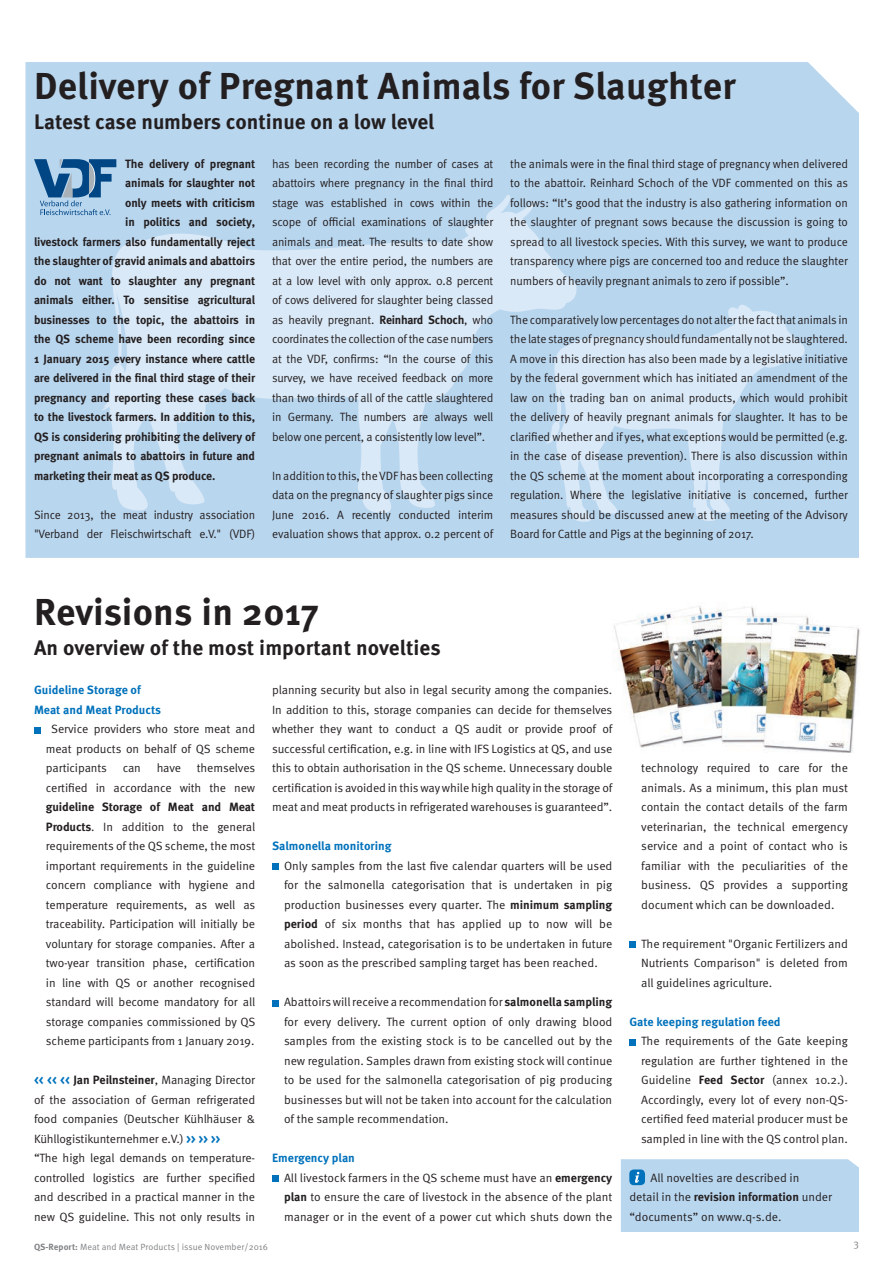
<style>
.page{position:relative;width:893px;height:1263px;background:#fff}
.page>*{position:absolute;margin:0;border:0;box-sizing:border-box;transform-origin:0 0}
.t1{font:700 37.5px "Meta OT";letter-spacing:.005em;color:#231f20}
.t2{font:700 21px "Meta OT";color:#231f20}
.t3{font:12px/19.5px "Meta OT Norm";letter-spacing:-.01em;color:#231f20;text-align:justify}
.t4{font:700 12px "Meta OT";letter-spacing:-.01em;color:#231f20}
.t5{font:700 12px/19.5px "Meta OT";color:#0072bc}
.t6{font:10.5px "Meta OT Norm";color:#808285}
.t7{font:9px "Meta OT Norm";letter-spacing:.005em;color:#808285}
.s1{font-family:"Meta OT";font-weight:700}
.s2{font-family:"Meta OT";font-weight:700;color:#0072bc}
.s3{font-family:"Meta OT Norm";font-weight:400}
</style>
<div class="page">
<div style="left:26px;top:62px;width:833px;height:496px;background:#b9d6ef"></div>
<svg style="left:545px;top:305px;width:261px;height:217px;background:#c7def2"></svg>
<svg style="left:101px;top:195px;width:476px;height:318px;background:#c9dff3"></svg>
<div style="left:621px;top:1159px;width:238px;height:73px;background:#b9d6ef"></div>
<img style="left:614px;top:606px;width:246px;height:147px">
<svg style="left:34px;top:727px;width:6px;height:6px"></svg>
<div style="left:272px;top:863px;width:7px;height:7px;background:#0072bc"></div>
<div style="left:272px;top:1000px;width:7px;height:6px;background:#0072bc"></div>
<div style="left:272px;top:1175px;width:7px;height:7px;background:#0072bc"></div>
<svg style="left:34px;top:159px;width:82px;height:56px;background:#6e9ac1"></svg>
<div style="left:629px;top:941px;width:7px;height:7px;background:#0072bc"></div>
<div style="left:629px;top:1039px;width:7px;height:6px;background:#0072bc"></div>
<h1 class="t1" style="left:34px;top:64px;width:703px">Delivery of Pregnant Animals for Slaughter</h1>
<h2 class="t2" style="left:34px;top:109px;width:402px">Latest case numbers continue on a low level</h2>
<p class="t4" style="left:125px;top:157px;width:131px">The delivery of pregnant</p>
<p class="t4" style="left:125px;top:176px;width:131px">animals for slaughter not</p>
<p class="t4" style="left:125px;top:196px;width:131px">only meets with criticism</p>
<p class="t4" style="left:125px;top:215px;width:131px">in politics and society,</p>
<p class="t4" style="left:34px;top:235px;width:223px">livestock farmers also fundamentally reject</p>
<p class="t4" style="left:34px;top:254px;width:223px">the slaughter of gravid animals and abattoirs</p>
<p class="t4" style="left:34px;top:274px;width:223px">do not want to slaughter any pregnant</p>
<p class="t4" style="left:34px;top:293px;width:223px">animals either. To sensitise agricultural</p>
<p class="t4" style="left:34px;top:313px;width:223px">businesses to the topic, the abattoirs in</p>
<p class="t4" style="left:34px;top:332px;width:223px">the QS scheme have been recording since</p>
<p class="t4" style="left:34px;top:352px;width:223px">1 January 2015 every instance where cattle</p>
<p class="t4" style="left:34px;top:371px;width:223px">are delivered in the final third stage of their</p>
<p class="t4" style="left:34px;top:391px;width:223px">pregnancy and reporting these cases back</p>
<p class="t4" style="left:34px;top:410px;width:223px">to the livestock farmers. In addition to this,</p>
<p class="t4" style="left:34px;top:430px;width:223px">QS is considering prohibiting the delivery of</p>
<p class="t4" style="left:34px;top:449px;width:223px">pregnant animals to abattoirs in future and</p>
<p class="t4" style="left:34px;top:469px;width:183px">marketing their meat as QS produce.</p>
<p class="t3" style="left:34px;top:505px;width:223px">Since 2013, the meat industry association "Verband der Fleischwirtschaft e.V." (VDF)</p>
<p class="t3" style="left:272px;top:154px;width:223px">has been recording the number of cases at abattoirs where pregnancy in the final third stage was established in cows within the scope of official examinations of slaughter animals and meat. The results to date show that over the entire period, the numbers are at a low level with only approx. 0.8 percent of cows delivered for slaughter being classed as heavily pregnant. <span class="s1">Reinhard Schoch</span>, who coordinates the collection of the case numbers at the VDF, confirms: “In the course of this survey, we have received feedback on more than two thirds of all of the cattle slaughtered in Germany. The numbers are always well below one percent, a consistently low level”.</p>
<p class="t3" style="left:272px;top:466px;width:223px">In addition to this, the VDF has been collecting data on the pregnancy of slaughter pigs since June 2016. A recently conducted interim evaluation shows that approx. 0.2 percent of</p>
<p class="t3" style="left:510px;top:154px;width:339px">the animals were in the final third stage of pregnancy when delivered to the abattoir. Reinhard Schoch of the VDF commented on this as follows: “It’s good that the industry is also gathering information on the slaughter of pregnant sows because the discussion is going to spread to all livestock species. With this survey, we want to produce transparency where pigs are concerned too and reduce the slaughter numbers of heavily pregnant animals to zero if possible”.</p>
<p class="t3" style="left:510px;top:310px;width:339px">The comparatively low percentages do not alter the fact that animals in the late stages of pregnancy should fundamentally not be slaughtered.<br>A move in this direction has also been made by a legislative initiative by the federal government which has initiated an amendment of the law on the trading ban on animal products, which would prohibit the delivery of heavily pregnant animals for slaughter. It has to be clarified whether and if yes, what exceptions would be permitted (e.g. in the case of disease prevention). There is also discussion within the QS scheme at the moment about incorporating a corresponding regulation. Where the legislative initiative is concerned, further measures should be discussed anew at the meeting of the Advisory Board for Cattle and Pigs at the beginning of 2017.</p>
<h1 class="t1" style="left:34px;top:590px;width:286px">Revisions in 2017</h1>
<h2 class="t2" style="left:34px;top:635px;width:408px">An overview of the most important novelties</h2>
<p class="t5" style="left:34px;top:681px;width:128px">Guideline Storage of<br>Meat and Meat Products</p>
<p class="t3" style="left:46px;top:720px;width:211px;text-indent:5px">Service providers who store meat and meat products on behalf of QS scheme participants</p>
<p class="t3" style="left:272px;top:681px;width:342px">planning security but also in legal security among the companies.<br>In addition to this, storage companies can decide for themselves whether they want to conduct a QS audit or provide proof of successful certification, e.g. in line with IFS Logistics at QS, and use this to obtain authorisation in the QS scheme. Unnecessary double certification is avoided in this way while high quality in the storage of meat and meat products in refrigerated warehouses is guaranteed”.</p>
<p class="t5" style="left:272px;top:837px;width:121px">Salmonella monitoring</p>
<p class="t3" style="left:284px;top:856px;width:330px">Only samples from the last five calendar quarters will be used for the salmonella categorisation that is undertaken in pig production businesses every quarter. The <span class="s1">minimum sampling period</span> of six months that has applied up to now will be abolished. Instead, categorisation is to be undertaken in future as soon as the prescribed sampling target has been reached.</p>
<p class="t3" style="left:284px;top:993px;width:330px">Abattoirs will receive a recommendation for <span class="s1">salmonella sampling </span>for every delivery. The current option of only drawing blood samples from the existing stock is to be cancelled out by the new regulation. Samples drawn from existing stock will continue to be used for the salmonella categorisation of pig producing businesses but will not be taken into account for the calculation of the sample recommendation.</p>
<p class="t5" style="left:272px;top:1149px;width:84px">Emergency plan</p>
<p class="t3" style="left:284px;top:1168px;width:330px">All livestock farmers in the QS scheme must have an <span class="s1">emergency plan</span> to ensure the care of livestock in the absence of the plant manager or in the event of a power cut which shuts down the</p>
<p class="t3" style="left:46px;top:759px;width:211px;text-align:right">themselves<br>certified in accordance with the new</p>
<p class="t4" style="left:46px;top:800px;width:211px">guideline Storage of Meat and Meat</p>
<p class="t3" style="left:46px;top:817px;width:211px"><span class="s1">Products</span>. In addition to the general requirements of the QS scheme, the most important requirements in the guideline concern compliance with hygiene and temperature requirements, as well as traceability. Participation will initially be voluntary for storage companies. After a two-year transition phase, certification in line with QS or another recognised standard will become mandatory for all storage companies commissioned by QS scheme participants from 1 January 2019.</p>
<p class="t3" style="left:34px;top:1071px;width:223px;text-align:left"><span class="s2">&lt;&lt; &lt;&lt; &lt;&lt;</span> <span class="s1">Jan Peilnsteiner</span>, Managing Director of the association of German refrigerated food companies (Deutscher Kühlhäuser &amp; Kühllogistikunternehmer e.V.) <span class="s2">&gt;&gt; &gt;&gt; &gt;&gt;<br></span>“The high legal demands on temperature&shy;controlled logistics are further specified and described in a practical manner in the new QS guideline. This not only results in</p>
<p class="t3" style="left:123px;top:759px;width:20px">can</p>
<p class="t3" style="left:157px;top:759px;width:26px">have</p>
<p class="t3" style="left:641px;top:759px;width:208px">technology required to care for the animals. As a minimum, this plan must contain the contact details of the farm veterinarian, the technical emergency service and a point of contact who is familiar with the peculiarities of the business. QS provides a supporting document which can be downloaded.</p>
<p class="t3" style="left:641px;top:934px;width:209px">The requirement "Organic Fertilizers and Nutrients Comparison" is deleted from all guidelines agriculture.</p>
<p class="t5" style="left:629px;top:1012px;width:153px">Gate keeping regulation feed</p>
<p class="t3" style="left:641px;top:1032px;width:208px">The requirements of the Gate keeping regulation are further tightened in the Guideline <span class="s1">Feed Sector</span> (annex 10.2.).<br>Accordingly, every lot of every non-QS&shy;certified feed material producer must be sampled in line with the QS control plan.</p>
<p class="t3" style="left:650px;top:1168px;width:150px">All novelties are described in</p>
<p class="t4" style="left:629px;top:1190px;width:204px"><span class="s3">detail in the</span> revision information <span class="s3">under</span></p>
<p class="t3" style="left:629px;top:1207px;width:154px">“documents” on www.q-s.de.</p>
<p class="t7" style="left:34px;top:1242px;width:236px"><span class="s1">QS-Report:</span> Meat and Meat Products | issue November/2016</p>
<p class="t6" style="left:853px;top:1238px;width:7px">3</p>
</div>
